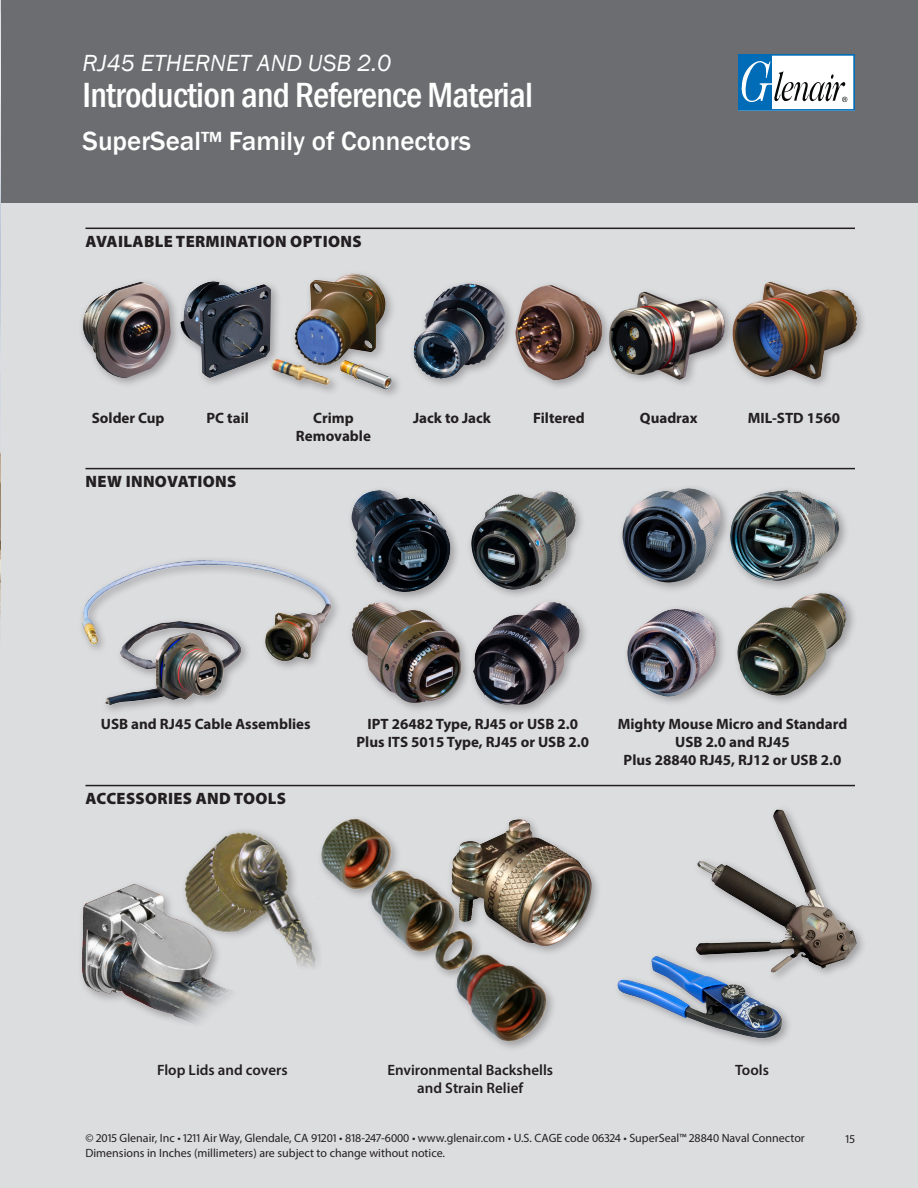
<style>
.page{position:relative;width:918px;height:1188px;background:#dcdddf}
.page>*{position:absolute;margin:0;border:0;box-sizing:border-box;transform-origin:0 0}
.series{font:500 condensed 36px "Franklin Gothic";letter-spacing:-.02em;color:#fff}
.item_description{font:500 27px "Franklin Gothic";color:#fff}
.series-2{font:italic 24px "Franklin Gothic";color:#fff}
.head_w__ra{font:900 16.5px "Myriad Pro";letter-spacing:.02em;color:#231f20}
.body_text{font:700 15px/18px "Myriad Pro";color:#231f20;text-align:center}
.table_subhd_semibld{font:600 15px/18px "Myriad Pro";color:#231f20;text-align:center}
.t1{font:12px "Myriad Pro";color:#231f20}
</style>
<div class="page">
<div style="left:0;top:0;width:918px;height:202px;background:#6c6d70"></div>
<div style="left:733px;top:589px;width:125px;height:117px;background:#231f20;opacity:.35"></div>
<img style="left:733px;top:593px;width:113px;height:106px">
<div style="left:623px;top:604px;width:104px;height:103px;background:#231f20;opacity:.35"></div>
<img style="left:627px;top:609px;width:89px;height:88px">
<svg style="left:738px;top:54px;width:117px;height:57px;background:#9fc0d6"></svg>
<div style="left:728px;top:278px;width:140px;height:111px;background:#231f20;opacity:.35"></div>
<img style="left:735px;top:282px;width:122px;height:96px">
<div style="left:347px;top:598px;width:125px;height:116px;background:#231f20;opacity:.35"></div>
<img style="left:352px;top:603px;width:109px;height:100px">
<div style="left:469px;top:598px;width:122px;height:118px;background:#231f20;opacity:.35"></div>
<img style="left:473px;top:602px;width:91px;height:104px">
<div style="left:409px;top:279px;width:108px;height:110px;background:#231f20;opacity:.35"></div>
<img style="left:413px;top:284px;width:93px;height:95px">
<hr style="left:86px;top:228px;width:769px;height:1px;background:#231f20">
<hr style="left:86px;top:468px;width:769px;height:1px;background:#231f20">
<hr style="left:86px;top:785px;width:769px;height:1px;background:#231f20">
<div style="left:290px;top:269px;width:106px;height:107px;background:#231f20;opacity:.35"></div>
<img style="left:295px;top:274px;width:90px;height:83px">
<div style="left:176px;top:277px;width:106px;height:112px;background:#231f20;opacity:.35"></div>
<img style="left:181px;top:281px;width:90px;height:97px">
<div style="left:725px;top:486px;width:125px;height:106px;background:#231f20;opacity:.35"></div>
<img style="left:732px;top:490px;width:107px;height:91px">
<img style="left:83px;top:560px;width:248px;height:106px">
<div style="left:511px;top:281px;width:103px;height:110px;background:#231f20;opacity:.35"></div>
<img style="left:515px;top:285px;width:83px;height:95px">
<div style="left:78px;top:277px;width:103px;height:112px;background:#231f20;opacity:.35"></div>
<img style="left:83px;top:282px;width:88px;height:97px">
<div style="left:101px;top:616px;width:151px;height:99px;background:#231f20;opacity:.35"></div>
<img style="left:106px;top:621px;width:135px;height:84px">
<img style="left:81px;top:883px;width:151px;height:141px">
<div style="left:447px;top:814px;width:156px;height:143px;background:#231f20;opacity:.35"></div>
<img style="left:581px;top:819px;width:10px;height:127px">
<img style="left:172px;top:830px;width:119px;height:140px">
<img style="left:291px;top:814px;width:290px;height:234px">
<div style="left:692px;top:805px;width:176px;height:178px;background:#231f20;opacity:.35"></div>
<img style="left:692px;top:810px;width:119px;height:162px">
<img style="left:617px;top:933px;width:179px;height:112px">
<img style="left:0;top:0;width:1px;height:620px">
<img style="left:598px;top:278px;width:137px;height:113px">
<div style="left:268px;top:355px;width:73px;height:41px;background:#dcdddf"></div>
<img style="left:269px;top:356px;width:67px;height:36px">
<div style="left:336px;top:357px;width:67px;height:43px;background:#231f20;opacity:.35"></div>
<img style="left:340px;top:358px;width:60px;height:32px">
<div style="left:618px;top:484px;width:114px;height:109px;background:#231f20;opacity:.35"></div>
<img style="left:623px;top:488px;width:98px;height:95px">
<div style="left:347px;top:486px;width:115px;height:117px;background:#231f20;opacity:.35"></div>
<img style="left:352px;top:490px;width:99px;height:103px">
<div style="left:466px;top:487px;width:120px;height:113px;background:#231f20;opacity:.35"></div>
<img style="left:468px;top:492px;width:107px;height:99px">
<p class="series-2" style="left:83px;top:48px;width:310px">RJ45 ETHERNET AND USB 2.0</p>
<p class="series" style="left:83px;top:71px;width:452px">Introduction and Reference Material</p>
<p class="item_description" style="left:83px;top:125px;width:390px">SuperSeal™ Family of Connectors</p>
<p class="head_w__ra" style="left:86px;top:232px;width:277px">AVAILABLE TERMINATION OPTIONS</p>
<p class="body_text" style="left:92px;top:408px;width:74px">Solder Cup</p>
<p class="body_text" style="left:313px;top:408px;width:42px">Crimp</p>
<p class="body_text" style="left:413px;top:408px;width:79px">Jack to Jack</p>
<p class="body_text" style="left:533px;top:408px;width:53px">Filtered</p>
<p class="body_text" style="left:640px;top:408px;width:59px">Quadrax</p>
<p class="body_text" style="left:748px;top:408px;width:94px">MIL-STD 1560</p>
<p class="body_text" style="left:296px;top:426px;width:77px">Removable</p>
<p class="body_text" style="left:207px;top:408px;width:44px">PC tail</p>
<p class="head_w__ra" style="left:86px;top:472px;width:152px">NEW INNOVATIONS</p>
<p class="body_text" style="left:101px;top:714px;width:211px">USB and RJ45 Cable Assemblies</p>
<p class="body_text" style="left:357px;top:714px;width:234px">IPT 26482 Type, RJ45 or USB 2.0<br>Plus ITS 5015 Type, RJ45 or USB 2.0</p>
<p class="head_w__ra" style="left:86px;top:789px;width:202px">ACCESSORIES AND TOOLS</p>
<p class="body_text" style="left:618px;top:714px;width:231px">Mighty Mouse Micro and Standard<br>USB 2.0 and RJ45<br>Plus 28840 RJ45, RJ12 or USB 2.0</p>
<p class="table_subhd_semibld" style="left:157px;top:1060px;width:132px">Flop Lids and covers</p>
<p class="table_subhd_semibld" style="left:387px;top:1060px;width:167px">Environmental Backshells and Strain Relief</p>
<p class="table_subhd_semibld" style="left:735px;top:1060px;width:35px">Tools</p>
<p class="t1" style="left:86px;top:1131px;width:721px">© 2015 Glenair, Inc • 1211 Air Way, Glendale, CA 91201 • 818-247-6000 • www.glenair.com • U.S. CAGE code 06324 • SuperSeal™ 28840 Naval Connector</p>
<p class="t1" style="left:846px;top:1132px;width:11px">15</p>
<p class="t1" style="left:86px;top:1146px;width:361px">Dimensions in Inches (millimeters) are subject to change without notice.</p>
</div>
